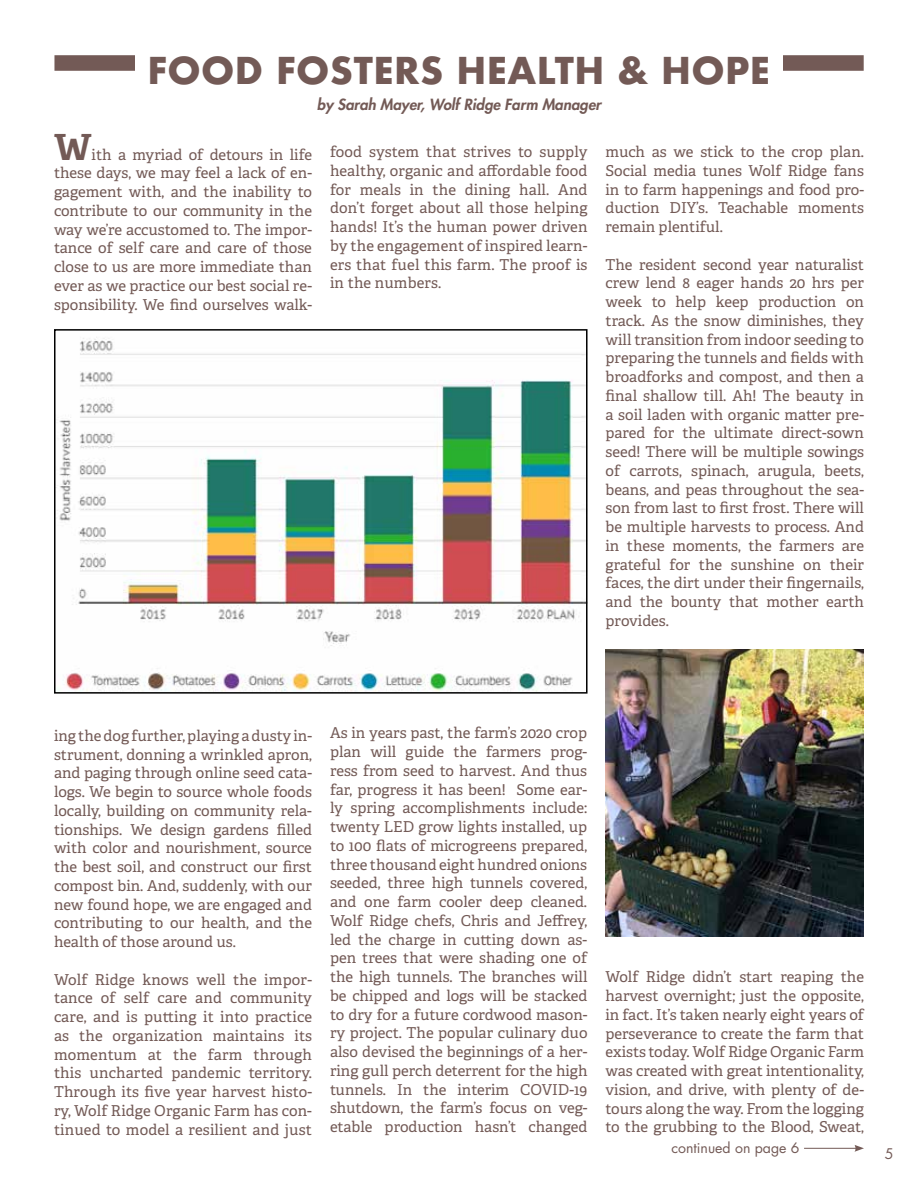
<style>
.page{position:relative;width:918px;height:1188px;background:#fff}
.page>*{position:absolute;margin:0;border:0;box-sizing:border-box;transform-origin:0 0}
.t1{font:700 36px "Futura";letter-spacing:.01em;color:#735a56}
.t2{font:700 36px "Adelle Basic";color:#735a56}
.t3{font:15px/18.8px "Adelle";color:#735a56;text-align:justify}
.t4{font:italic 800 15px "Futura";color:#735a56}
.t5{font:14.25px "Futura";color:#735a56}
.t6{font:14.1px "Futura";color:#735a56}
</style>
<div class="page">
<div style="left:54px;top:55px;width:810px;height:16px;background:#735a56;border:2px solid #735a56"></div>
<div style="left:135px;top:52px;width:648px;height:47px;background:#fff"></div>
<img style="left:605px;top:650px;width:259px;height:286px">
<img style="left:57px;top:337px;width:528px;height:354px">
<div style="left:54px;top:329px;width:534px;height:365px;border:2px solid #000"></div>
<hr style="left:804px;top:1148px;width:53px;height:1px;background:#735a56">
<svg style="left:855px;top:1145px;width:9px;height:7px"></svg>
<h1 class="t1" style="left:148px;top:45px;width:624px">FOOD FOSTERS HEALTH &amp; HOPE</h1>
<p class="t4" style="left:317px;top:94px;width:286px">by Sarah Mayer, Wolf Ridge Farm Manager</p>
<h1 class="t2" style="left:54px;top:124px;width:39px">W</h1>
<p class="t3" style="left:54px;top:145px;width:260px;text-indent:38px">ith a myriad of detours in life these days, we may feel a lack of en&shy;gagement with, and the inability to contribute to our community in the way we’re accustomed to. The impor&shy;tance of self care and care of those close to us are more immediate than ever as we practice our best social re&shy;sponsibility. We find ourselves walk-</p>
<p class="t3" style="left:330px;top:143px;width:259px">food system that strives to supply healthy, organic and affordable food for meals in the dining hall. And don’t forget about all those helping hands! It’s the human power driven by the engagement of inspired learn&shy;ers that fuel this farm. The proof is in the numbers.</p>
<p class="t3" style="left:606px;top:143px;width:260px">much as we stick to the crop plan.<br>Social media tunes Wolf Ridge fans in to farm happenings and food pro&shy;duction DIY’s. Teachable moments remain plentiful.</p>
<p class="t3" style="left:606px;top:255px;width:260px">The resident second year naturalist crew lend 8 eager hands 20 hrs per week to help keep production on track. As the snow diminishes, they will transition from indoor seeding to preparing the tunnels and fields with broadforks and compost, and then a final shallow till. Ah! The beauty in a soil laden with organic matter pre&shy;pared for the ultimate direct-sown seed! There will be multiple sowings of carrots, spinach, arugula, beets, beans, and peas throughout the sea&shy;son from last to first frost. There will be multiple harvests to process. And in these moments, the farmers are grateful for the sunshine on their faces, the dirt under their fingernails, and the bounty that mother earth provides.</p>
<p class="t3" style="left:54px;top:726px;width:260px">ing the dog further, playing a dusty in&shy;strument, donning a wrinkled apron, and paging through online seed cata&shy;logs. We begin to source whole foods locally, building on community rela&shy;tionships. We design gardens filled with color and nourishment, source the best soil, and construct our first compost bin. And, suddenly, with our new found hope, we are engaged and contributing to our health, and the health of those around us.</p>
<p class="t3" style="left:54px;top:970px;width:260px">Wolf Ridge knows well the impor&shy;tance of self care and community care, and is putting it into practice as the organization maintains its momentum at the farm through this uncharted pandemic territory.<br>Through its five year harvest histo&shy;ry, Wolf Ridge Organic Farm has con&shy;tinued to model a resilient and just</p>
<p class="t3" style="left:330px;top:724px;width:259px">As in years past, the farm’s 2020 crop plan will guide the farmers prog&shy;ress from seed to harvest. And thus far, progress it has been! Some ear&shy;ly spring accomplishments include: twenty LED grow lights installed, up to 100 flats of microgreens prepared, three thousand eight hundred onions seeded, three high tunnels covered, and one farm cooler deep cleaned.<br>Wolf Ridge chefs, Chris and Jeffrey, led the charge in cutting down as&shy;pen trees that were shading one of the high tunnels. The branches will be chipped and logs will be stacked to dry for a future cordwood mason&shy;ry project. The popular culinary duo also devised the beginnings of a her&shy;ring gull perch deterrent for the high tunnels. In the interim COVID-19 shutdown, the farm’s focus on veg&shy;etable production hasn’t changed</p>
<p class="t3" style="left:606px;top:968px;width:260px">Wolf Ridge didn’t start reaping the harvest overnight; just the opposite, in fact. It’s taken nearly eight years of perseverance to create the farm that exists today. Wolf Ridge Organic Farm was created with great intentionality, vision, and drive, with plenty of de&shy;tours along the way. From the logging to the grubbing to the Blood, Sweat,</p>
<p class="t6" style="left:671px;top:1138px;width:130px">continued on page 6</p>
<p class="t5" style="left:885px;top:1144px;width:10px">5</p>
</div>
